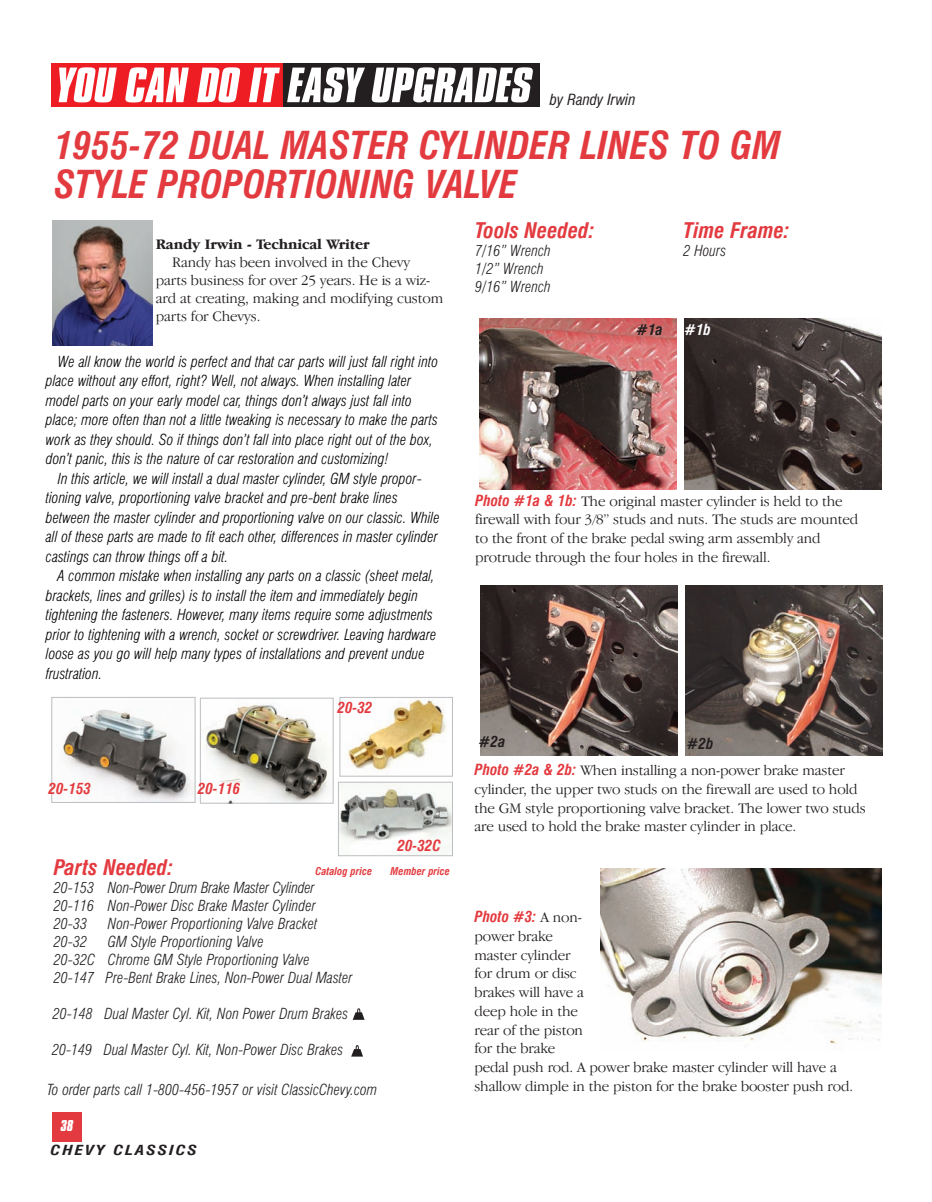
<style>
.page{position:relative;width:932px;height:1202px;background:#fff}
.page>*{position:absolute;margin:0;border:0;box-sizing:border-box;transform-origin:0 0}
.t1{font:italic 700 condensed 37.5px/39px "Swiss 721 BT";color:#e33a3f}
.t2{font:italic 700 condensed 21px "Swiss 721 BT";color:#e33a3f}
.t3{font:italic 300 condensed 15px "Swiss 721 BT";color:#000}
.t4{font:300 15px/18.8px "Garamond IT Cby BT";letter-spacing:-.01em;color:#231f20}
.t5{font:italic 300 condensed 15px/18px "Swiss 721 BT";color:#231f20}
.t6{font:700 15px "Garamond IT Cby BT";letter-spacing:-.01em;color:#231f20}
.t7{font:italic 700 condensed 15px "Swiss 721 BT";color:#e33a3f}
.t8{font:italic condensed 15px "Swiss 721 BT";color:#231f20}
.t9{font:italic 700 condensed 15px "Swiss 721 BT";color:#231f20}
.t10{font:italic 700 condensed 15px "Swiss 721 BT";color:#fff}
.t11{font:italic 700 condensed 13.5px "Swiss 721 BT";letter-spacing:.1em;color:#231f20;scale:1.3 1}
.t12{font:italic 700 13.5px "Compacta BT";color:#fff}
.t13{font:italic 700 condensed 10.5px "Swiss 721 BT";color:#e33a3f}
.s1{font-family:"Swiss 721 BT";font-weight:700;font-style:italic;font-stretch:condensed;color:#e33a3f}
</style>
<div class="page">
<div style="left:52px;top:1112px;width:29px;height:30px;background:#e33a3f"></div>
<div style="left:280px;top:63px;width:260px;height:43px;background:#231f20"></div>
<div style="left:51px;top:63px;width:232px;height:43px;background:#ee1d23"></div>
<svg style="left:59px;top:67px;width:58px;height:35px"></svg>
<svg style="left:125px;top:67px;width:64px;height:35px"></svg>
<svg style="left:197px;top:67px;width:43px;height:35px"></svg>
<svg style="left:249px;top:68px;width:31px;height:34px"></svg>
<svg style="left:287px;top:67px;width:78px;height:35px"></svg>
<svg style="left:372px;top:67px;width:161px;height:35px"></svg>
<img style="left:52px;top:220px;width:101px;height:125px">
<img style="left:62px;top:709px;width:130px;height:91px">
<div style="left:51px;top:697px;width:144px;height:105px;border:1px solid #bcbdc0"></div>
<img style="left:205px;top:703px;width:124px;height:98px">
<div style="left:200px;top:698px;width:133px;height:105px;border:1px solid #bcbdc0"></div>
<img style="left:480px;top:319px;width:196px;height:170px">
<img style="left:684px;top:319px;width:197px;height:170px">
<img style="left:480px;top:585px;width:197px;height:170px">
<img style="left:685px;top:585px;width:197px;height:170px">
<img style="left:347px;top:699px;width:100px;height:73px">
<div style="left:339px;top:697px;width:114px;height:79px;border:1px solid #bcbdc0"></div>
<img style="left:340px;top:784px;width:111px;height:68px">
<div style="left:338px;top:782px;width:115px;height:74px;border:1px solid #bcbdc0"></div>
<img style="left:600px;top:868px;width:281px;height:176px">
<svg style="left:353px;top:1008px;width:11px;height:11px"></svg>
<svg style="left:351px;top:1045px;width:12px;height:11px"></svg>
<p class="t8" style="left:550px;top:94px;width:87px">by Randy Irwin</p>
<p class="t1" style="left:54px;top:129px;width:728px">1955-72 DUAL MASTER CYLINDER LINES TO GM<br>STYLE PROPORTIONING VALVE</p>
<p class="t6" style="left:156px;top:239px;width:215px">Randy Irwin - Technical Writer</p>
<p class="t4" style="left:172px;top:254px;width:239px">Randy has been involved in the Chevy</p>
<p class="t4" style="left:156px;top:272px;width:276px">parts business for over 25 years. He is a wiz-</p>
<p class="t4" style="left:156px;top:290px;width:289px">ard at creating, making and modifying custom</p>
<p class="t4" style="left:156px;top:308px;width:106px">parts for Chevys.</p>
<p class="t3" style="left:58px;top:356px;width:382px">We all know the world is perfect and that car parts will just fall right into</p>
<p class="t3" style="left:46px;top:375px;width:367px">place without any effort, right? Well, not always. When installing later</p>
<p class="t3" style="left:46px;top:395px;width:367px">model parts on your early model car, things don’t always just fall into</p>
<p class="t3" style="left:46px;top:414px;width:393px">place; more often than not a little tweaking is necessary to make the parts</p>
<p class="t3" style="left:46px;top:434px;width:389px">work as they should. So if things don’t fall into place right out of the box,</p>
<p class="t3" style="left:46px;top:453px;width:344px">don’t panic, this is the nature of car restoration and customizing!</p>
<p class="t3" style="left:58px;top:473px;width:365px">In this article, we will install a dual master cylinder, GM style propor-</p>
<p class="t3" style="left:46px;top:492px;width:353px">tioning valve, proportioning valve bracket and pre-bent brake lines</p>
<p class="t3" style="left:46px;top:512px;width:395px">between the master cylinder and proportioning valve on our classic. While</p>
<p class="t3" style="left:46px;top:531px;width:394px">all of these parts are made to fit each other, differences in master cylinder</p>
<p class="t3" style="left:46px;top:551px;width:184px">castings can throw things off a bit.</p>
<p class="t3" style="left:58px;top:570px;width:378px">A common mistake when installing any parts on a classic (sheet metal,</p>
<p class="t3" style="left:46px;top:590px;width:373px">brackets, lines and grilles) is to install the item and immediately begin</p>
<p class="t3" style="left:46px;top:609px;width:388px">tightening the fasteners. However, many items require some adjustments</p>
<p class="t3" style="left:46px;top:629px;width:392px">prior to tightening with a wrench, socket or screwdriver. Leaving hardware</p>
<p class="t3" style="left:46px;top:648px;width:380px">loose as you go will help many types of installations and prevent undue</p>
<p class="t3" style="left:46px;top:668px;width:58px">frustration.</p>
<p class="t7" style="left:49px;top:782px;width:44px">20-153</p>
<p class="t7" style="left:198px;top:783px;width:44px">20-116</p>
<p class="t7" style="left:337px;top:702px;width:36px">20-32</p>
<p class="t7" style="left:397px;top:840px;width:45px">20-32C</p>
<p class="t2" style="left:54px;top:859px;width:121px">Parts Needed:</p>
<p class="t13" style="left:315px;top:867px;width:58px">Catalog price</p>
<p class="t13" style="left:390px;top:867px;width:61px">Member price</p>
<p class="t5" style="left:54px;top:879px;width:263px;text-align:justify">20-153 Non-Power Drum Brake Master Cylinder 20-116 Non-Power Disc Brake Master Cylinder 20-33</p>
<p class="t5" style="left:108px;top:915px;width:211px">Non-Power Proportioning Valve Bracket</p>
<p class="t5" style="left:54px;top:933px;width:300px;text-indent:54px">GM Style Proportioning Valve<br>20-32C Chrome GM Style Proportioning Valve<br>20-147 Pre-Bent Brake Lines, Non-Power Dual Master</p>
<p class="t5" style="left:53px;top:1005px;width:297px">20-148 Dual Master Cyl. Kit, Non Power Drum Brakes</p>
<p class="t5" style="left:52px;top:1040px;width:293px">20-149 Dual Master Cyl. Kit, Non-Power Disc Brakes</p>
<p class="t5" style="left:47px;top:1082px;width:332px">To order parts call 1-800-456-1957 or visit ClassicChevy.com</p>
<p class="t5" style="left:54px;top:933px;width:35px">20-32</p>
<p class="t12" style="left:61px;top:1120px;width:14px">38</p>
<p class="t11" style="left:50px;top:1145px;width:114px">CHEVY CLASSICS</p>
<p class="t2" style="left:475px;top:222px;width:121px">Tools Needed:</p>
<p class="t5" style="left:475px;top:242px;width:77px">7/16” Wrench<br>1/2” Wrench<br>9/16” Wrench</p>
<p class="t2" style="left:683px;top:222px;width:108px">Time Frame:</p>
<p class="t5" style="left:683px;top:243px;width:44px">2 Hours</p>
<p class="t9" style="left:636px;top:324px;width:28px">#1a</p>
<p class="t10" style="left:684px;top:323px;width:28px">#1b</p>
<p class="t4" style="left:475px;top:493px;width:384px"><span class="s1">Photo #1a &amp; 1b:</span> The original master cylinder is held to the firewall with four 3/8” studs and nuts. The studs are mounted to the front of the brake pedal swing arm assembly and protrude through the four holes in the firewall.</p>
<p class="t9" style="left:479px;top:735px;width:28px">#2a</p>
<p class="t9" style="left:687px;top:737px;width:28px">#2b</p>
<p class="t4" style="left:474px;top:762px;width:393px"><span class="s1">Photo #2a &amp; 2b:</span> When installing a non-power brake master cylinder, the upper two studs on the firewall are used to hold the GM style proportioning valve bracket. The lower two studs are used to hold the brake master cylinder in place.</p>
<p class="t4" style="left:474px;top:909px;width:380px"><span class="s1">Photo #3:</span> A non-<br>power brake<br>master cylinder<br>for drum or disc<br>brakes will have a<br>deep hole in the<br>rear of the piston<br>for the brake<br>pedal push rod. A power brake master cylinder will have a shallow dimple in the piston for the brake booster push rod.</p>
</div>
